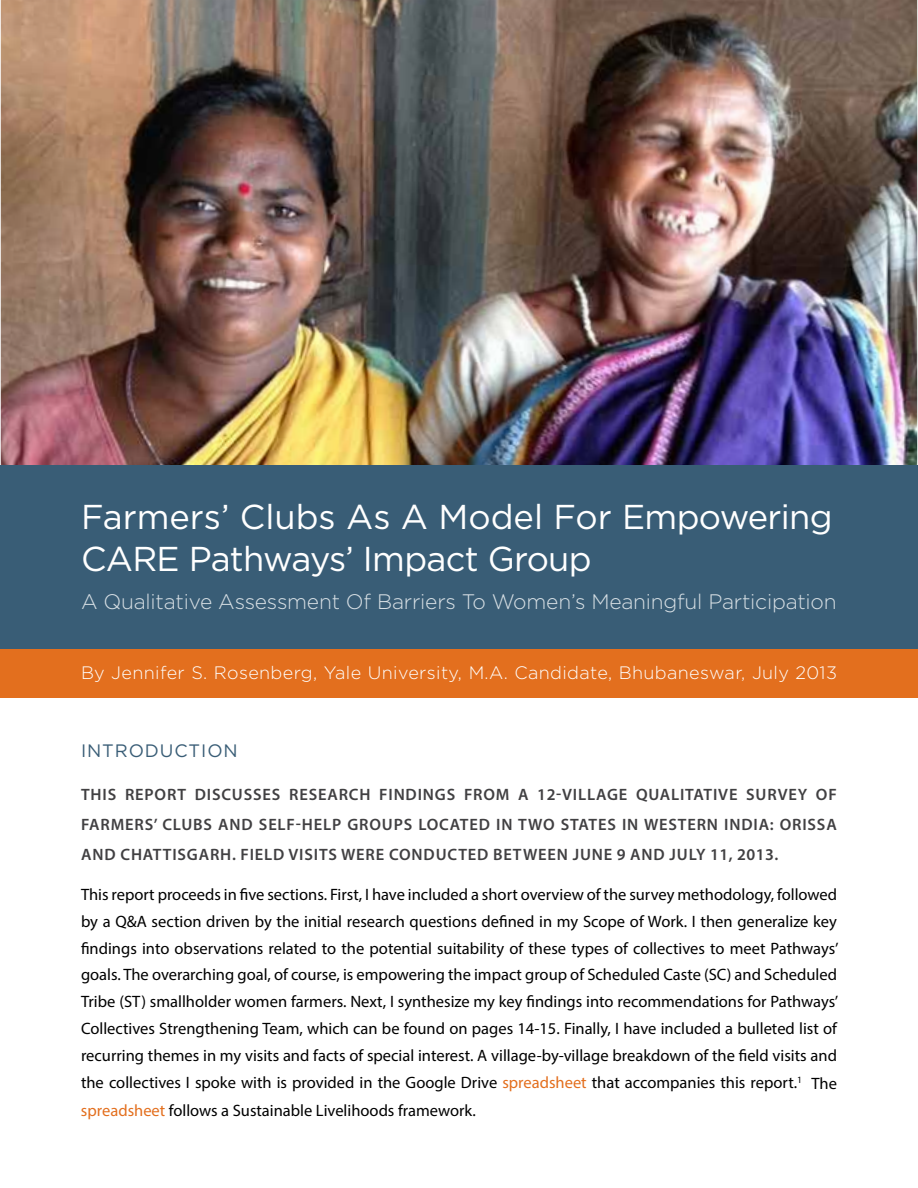
<style>
.page{position:relative;width:918px;height:1188px;background:#fff}
.page>*{position:absolute;margin:0;border:0;box-sizing:border-box;transform-origin:0 0}
.t1{font:34.5px/42px "Gotham";letter-spacing:-.02em;color:#fff}
.t2{font:300 21px "Gotham";letter-spacing:-.01em;color:#d7dfe4}
.t3{font:300 18px "Gotham";letter-spacing:.02em;color:#fff}
.t4{font:18px "Gotham";letter-spacing:.05em;color:#395d76}
.t5{font:16.5px/27px "Myriad Pro";color:#000;text-align:justify}
.t6{font:600 16.5px/30px "Myriad Pro";letter-spacing:.05em;color:#414042;text-align:justify}
.s1{color:#e36f1e}
</style>
<div class="page">
<div style="left:0;top:628px;width:918px;height:69px;background:#e36f1e"></div>
<img style="left:1px;top:0;width:916px;height:466px">
<div style="left:0;top:466px;width:918px;height:183px;background:#395d76"></div>
<h1 class="t1" style="left:81px;top:496px;width:753px">Farmers’ Clubs As A Model For Empowering<br>CARE Pathways’ Impact Group</h1>
<p class="t2" style="left:81px;top:590px;width:757px">A Qualitative Assessment Of Barriers To Women’s Meaningful Participation</p>
<p class="t3" style="left:81px;top:663px;width:758px">By Jennifer S. Rosenberg, Yale University, M.A. Candidate, Bhubaneswar, July 2013</p>
<p class="t4" style="left:81px;top:740px;width:158px">Introduction</p>
<p class="t6" style="left:81px;top:779px;width:757px">THIS REPORT DISCUSSES RESEARCH FINDINGS FROM A 12-VILLAGE QUALITATIVE SURVEY OF FARMERS’ CLUBS AND SELF-HELP GROUPS LOCATED IN TWO STATES IN WESTERN INDIA: ORISSA AND CHATTISGARH. FIELD VISITS WERE CONDUCTED BETWEEN JUNE 9 AND JULY 11, 2013.</p>
<p class="t5" style="left:81px;top:880px;width:759px">This report proceeds in five sections. First, I have included a short overview of the survey methodology, followed by a Q&amp;A section driven by the initial research questions defined in my Scope of Work. I then generalize key findings into observations related to the potential suitability of these types of collectives to meet Pathways’ goals. The overarching goal, of course, is empowering the impact group of Scheduled Caste (SC) and Scheduled Tribe (ST) smallholder women farmers. Next, I synthesize my key findings into recommendations for Pathways’ Collectives Strengthening Team, which can be found on pages 14-15. Finally, I have included a bulleted list of recurring themes in my visits and facts of special interest. A village-by-village breakdown of the field visits and the collectives I spoke with is provided in the Google Drive <span class="s1">spreadsheet</span> that accompanies this report.<sup>1</sup> The <span class="s1">spreadsheet</span> follows a Sustainable Livelihoods framework.</p>
</div>
